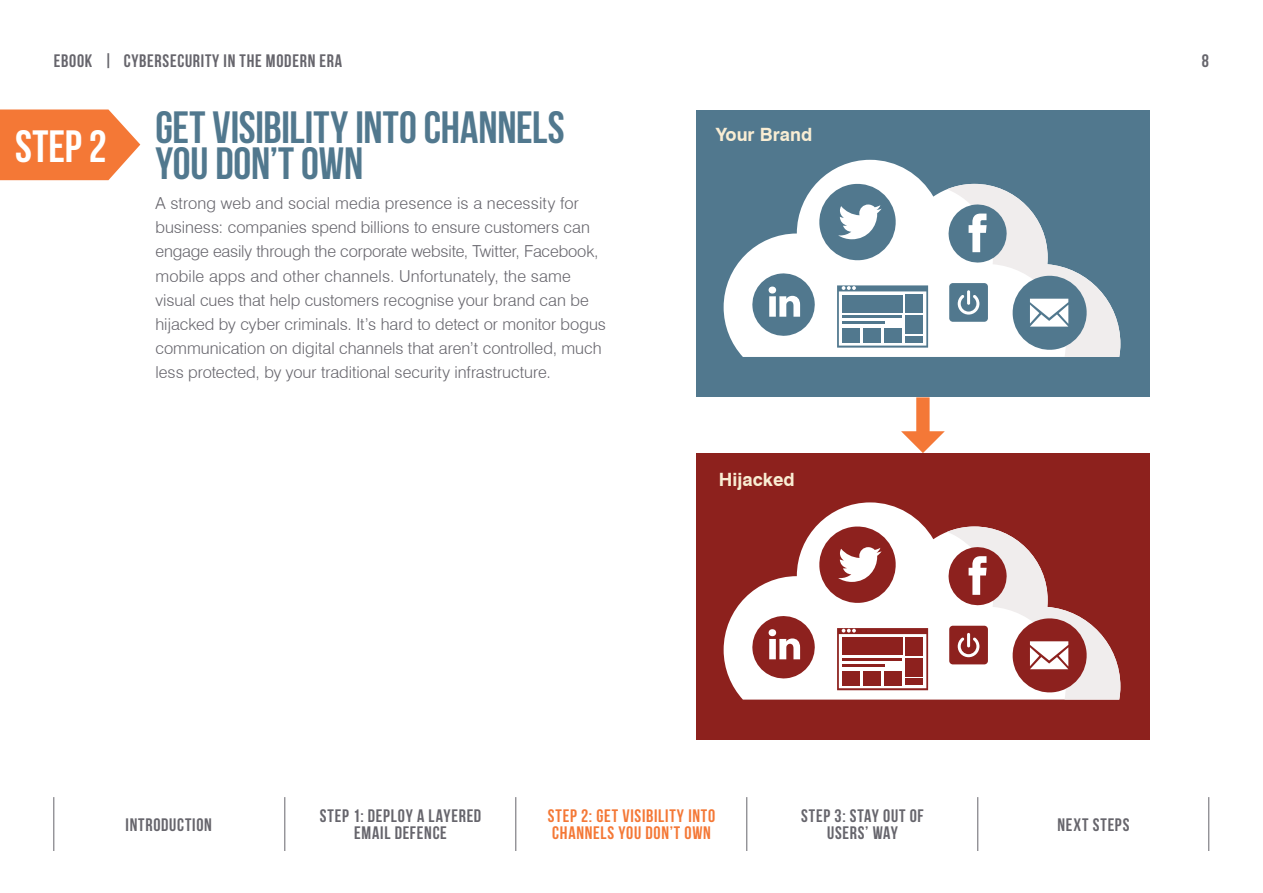
<style>
.page{position:relative;width:1263px;height:893px;background:#fff}
.page>*{position:absolute;margin:0;border:0;box-sizing:border-box;transform-origin:0 0}
.t1{font:700 45px/36px "Bebas Neue";letter-spacing:-.005em;color:#51788e}
.t2{font:700 45px "Bebas Neue";color:#fff}
.t3{font:700 18.3px "Swiss 721 BT";color:#f9edd3}
.t4{font:700 18px/16.5px "Bebas Neue";letter-spacing:.04em;color:#66656c;text-align:center}
.t5{font:700 18px/16.5px "Bebas Neue";letter-spacing:.04em;color:#f47836}
.t6{font:300 16.5px/24px "Swiss 721 BT";color:#66656c}
</style>
<div class="page">
<svg style="left:0;top:109px;width:140px;height:71px;background:#f5874c"></svg>
<div style="left:696px;top:453px;width:453px;height:287px;background:#8d211d"></div>
<svg style="left:724px;top:502px;width:223px;height:198px;fill:#fff"></svg>
<svg style="left:751px;top:614px;width:65px;height:66px"></svg>
<svg style="left:817px;top:525px;width:80px;height:80px"></svg>
<svg style="left:947px;top:526px;width:173px;height:174px"></svg>
<hr style="left:967px;top:633px;width:3px;height:14px;background:#fff;border-radius:2px">
<svg style="left:837px;top:628px;width:91px;height:62px"></svg>
<div style="left:842px;top:638px;width:60px;height:17px;background:#8d211e"></div>
<hr style="left:842px;top:658px;width:59px;height:3px;background:#8d211e">
<hr style="left:842px;top:664px;width:43px;height:2px;background:#8d211e">
<div style="left:905px;top:637px;width:18px;height:19px;background:#8d211e"></div>
<div style="left:905px;top:658px;width:18px;height:19px;background:#8d211e"></div>
<div style="left:842px;top:671px;width:17px;height:14px;background:#8d211e"></div>
<div style="left:863px;top:671px;width:17px;height:14px;background:#8d211e"></div>
<div style="left:884px;top:671px;width:17px;height:14px;background:#8d211e"></div>
<div style="left:905px;top:678px;width:18px;height:7px;background:#8d211e"></div>
<div style="left:696px;top:110px;width:453px;height:287px;background:#51788e"></div>
<svg style="left:724px;top:160px;width:254px;height:197px;fill:#fff"></svg>
<svg style="left:751px;top:272px;width:65px;height:65px"></svg>
<svg style="left:817px;top:182px;width:80px;height:80px"></svg>
<svg style="left:947px;top:184px;width:173px;height:173px"></svg>
<hr style="left:967px;top:290px;width:3px;height:15px;background:#fff;border-radius:2px">
<svg style="left:837px;top:285px;width:91px;height:63px"></svg>
<div style="left:842px;top:295px;width:60px;height:17px;background:#51788e"></div>
<hr style="left:842px;top:316px;width:59px;height:2px;background:#51788e">
<hr style="left:842px;top:321px;width:43px;height:3px;background:#51788e">
<div style="left:905px;top:295px;width:18px;height:18px;background:#51788e"></div>
<div style="left:905px;top:316px;width:18px;height:18px;background:#51788e"></div>
<div style="left:842px;top:328px;width:17px;height:15px;background:#51788e"></div>
<div style="left:863px;top:328px;width:17px;height:15px;background:#51788e"></div>
<div style="left:884px;top:328px;width:17px;height:15px;background:#51788e"></div>
<div style="left:905px;top:336px;width:18px;height:7px;background:#51788e"></div>
<div style="left:916px;top:397px;width:13px;height:37px;background:#f47837"></div>
<svg style="left:901px;top:431px;width:44px;height:22px"></svg>
<hr style="left:285px;top:797px;width:1px;height:54px;background:#66656c">
<hr style="left:54px;top:797px;width:1px;height:54px;background:#66656c">
<hr style="left:515px;top:797px;width:1px;height:54px;background:#66656c">
<hr style="left:746px;top:797px;width:1px;height:54px;background:#66656c">
<hr style="left:977px;top:797px;width:1px;height:54px;background:#66656c">
<hr style="left:1208px;top:797px;width:1px;height:54px;background:#66656c">
<p class="t4" style="left:54px;top:52px;width:290px">EBOOK | CYBERSECURITY IN THE MODERN ERA</p>
<p class="t4" style="left:1202px;top:52px;width:9px">8</p>
<h1 class="t2" style="left:15px;top:121px;width:93px">STEP 2</h1>
<h1 class="t1" style="left:155px;top:109px;width:411px">GET VISIBILITY INTO CHANNELS<br>YOU DON’T OWN</h1>
<p class="t6" style="left:155px;top:191px;width:452px">A strong web and social media presence is a necessity for business: companies spend billions to ensure customers can engage easily through the corporate website, Twitter, Facebook, mobile apps and other channels. Unfortunately, the same visual cues that help customers recognise your brand can be hijacked by cyber criminals. It’s hard to detect or monitor bogus communication on digital channels that aren’t controlled, much less protected, by your traditional security infrastructure.</p>
<p class="t3" style="left:716px;top:123px;width:98px">Your Brand</p>
<p class="t3" style="left:719px;top:468px;width:77px">Hijacked</p>
<p class="t5" style="left:548px;top:808px;width:169px">STEP 2: GET VISIBILITY INTO<br>CHANNELS YOU DON’T OWN</p>
<p class="t4" style="left:126px;top:816px;width:88px">INTRODUCTION</p>
<p class="t4" style="left:320px;top:808px;width:163px">STEP 1: DEPLOY A LAYERED<br>EMAIL DEFENCE</p>
<p class="t4" style="left:801px;top:808px;width:124px">STEP 3: STAY OUT OF<br>USERS’ WAY</p>
<p class="t4" style="left:1057px;top:816px;width:73px">NEXT STEPS</p>
</div>
